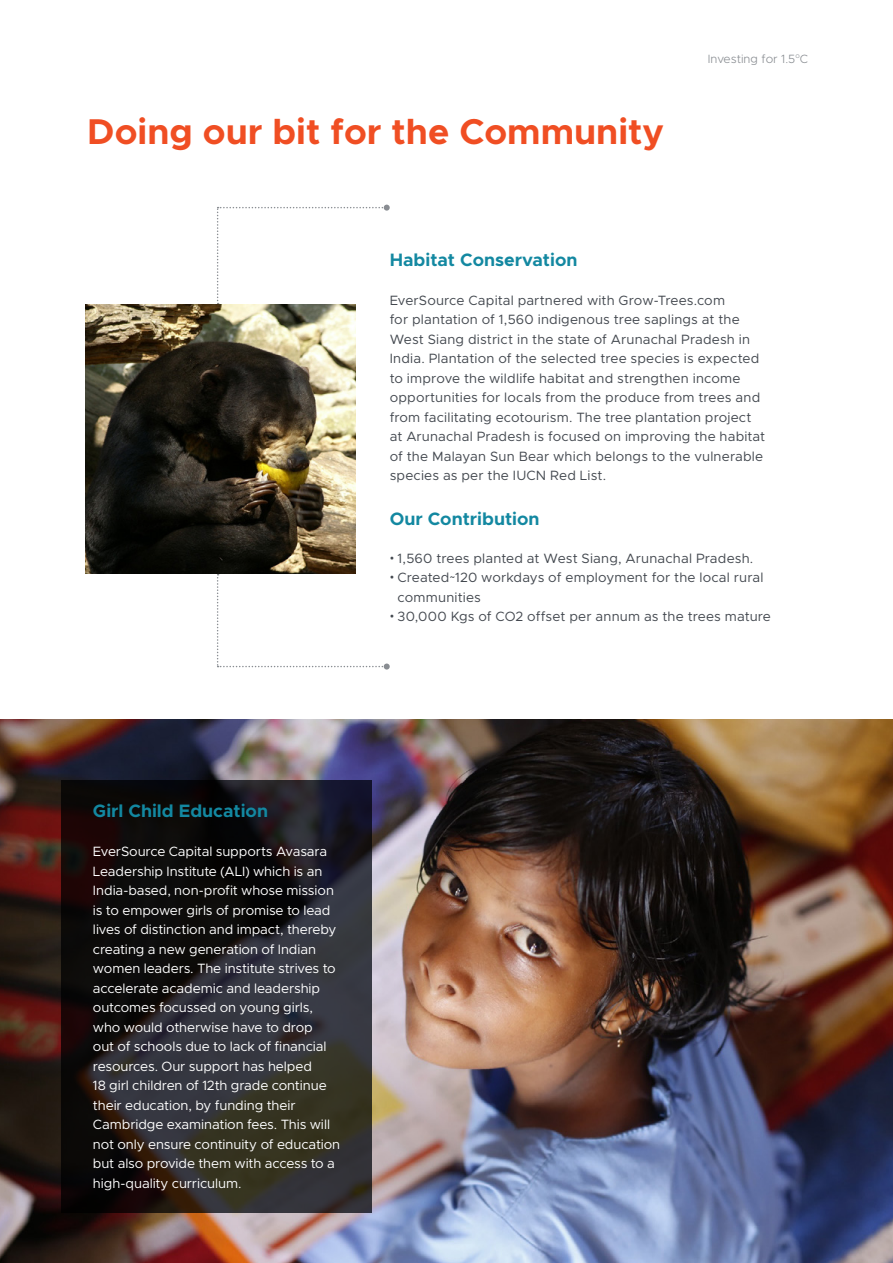
<style>
.page{position:relative;width:893px;height:1263px;background:#fff}
.page>*{position:absolute;margin:0;border:0;box-sizing:border-box;transform-origin:0 0}
.t1{font:700 36px "Metropolis";color:#f04e23}
.t2{font:700 18px "Metropolis";color:#1388a1}
.t3{font:13.5px/19.5px "Metropolis";letter-spacing:.01em;color:#43484f}
.t4{font:13.5px/19.5px "Metropolis";letter-spacing:-.005em;color:#fff}
.t5{font:300 12px "Metropolis";color:#898d92}
.s1{font-family:"Roboto"}
</style>
<div class="page">
<img style="left:0;top:719px;width:893px;height:544px">
<svg style="left:62px;top:780px;width:310px;height:433px;background:#211f20"></svg>
<svg style="left:217px;top:205px;width:173px;height:99px"></svg>
<svg style="left:217px;top:574px;width:173px;height:95px"></svg>
<img style="left:85px;top:304px;width:270px;height:270px">
<h1 class="t1" style="left:87px;top:109px;width:578px">Doing our bit for the Community</h1>
<p class="t5" style="left:708px;top:51px;width:102px">Investing for 1.5<sup>o</sup>C</p>
<h2 class="t2" style="left:390px;top:248px;width:189px">Habitat Conservation</h2>
<p class="t3" style="left:390px;top:290px;width:377px">EverSource Capital partnered with Grow-Trees.com<br>for plantation of 1,560 indigenous tree saplings at the West Siang district in the state of Arunachal Pradesh in India. Plantation of the selected tree species is expected to improve the wildlife habitat and strengthen income opportunities for locals from the produce from trees and from facilitating ecotourism. The tree plantation project at Arunachal Pradesh is focused on improving the habitat of the Malayan Sun Bear which belongs to the vulnerable species as per the IUCN Red List.</p>
<h2 class="t2" style="left:390px;top:507px;width:151px">Our Contribution</h2>
<p class="t3" style="left:390px;top:548px;width:365px"><span class="s1">•</span> 1,560 trees planted at West Siang, Arunachal Pradesh.</p>
<p class="t3" style="left:398px;top:568px;width:367px;text-indent:-8px"><span class="s1">•</span> Created~120 workdays of employment for the local rural communities</p>
<p class="t3" style="left:390px;top:607px;width:383px"><span class="s1">•</span> 30,000 Kgs of CO2 offset per annum as the trees mature</p>
<h2 class="t2" style="left:93px;top:800px;width:177px">Girl Child Education</h2>
<p class="t4" style="left:93px;top:842px;width:249px">EverSource Capital supports Avasara Leadership Institute (ALI) which is an India-based, non-profit whose mission is to empower girls of promise to lead lives of distinction and impact, thereby creating a new generation of Indian women leaders. The institute strives to accelerate academic and leadership outcomes focussed on young girls, who would otherwise have to drop<br>out of schools due to lack of financial resources. Our support has helped<br>18 girl children of 12th grade continue their education, by funding their Cambridge examination fees. This will not only ensure continuity of education but also provide them with access to a high-quality curriculum.</p>
</div>
